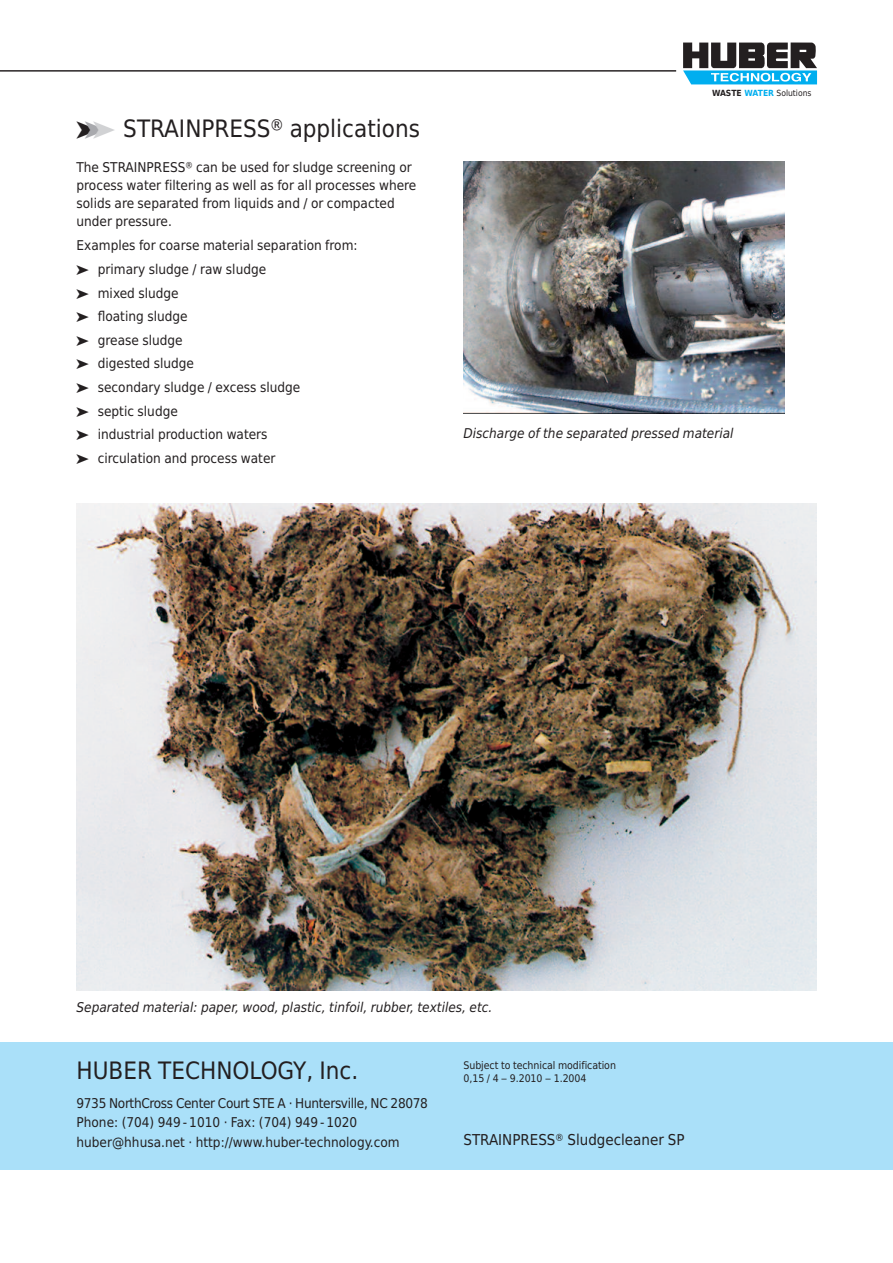
<style>
.page{position:relative;width:893px;height:1263px;background:#fff}
.page>*{position:absolute;margin:0;border:0;box-sizing:border-box;transform-origin:0 0}
.t1{font:24px "Huber Tec";color:#231f20}
.t2{font:15px "Huber Tec";color:#231f20}
.t3{font:13.5px/23.7px "Huber Tec";color:#231f20}
.t4{font:italic 13.5px "Huber Tec";color:#231f20}
.t5{font:10.5px/13.5px "Huber Tec";letter-spacing:-.005em;color:#231f20}
.t6{font:8.55px "Huber Tec";color:#231f20}
.s1{color:#a8a9ad}
.s2{color:#d1d2d4}
.s3{font-weight:700}
.s4{font-weight:700;color:#00aeef}
</style>
<div class="page">
<svg style="left:683px;top:43px;width:134px;height:41px"></svg>
<hr style="left:0;top:71px;width:676px;height:1px;background:#231f20">
<div style="left:0;top:1042px;width:893px;height:127px;background:#aae0f9"></div>
<img style="left:77px;top:504px;width:739px;height:487px">
<img style="left:463px;top:162px;width:321px;height:252px">
<h1 class="t1" style="left:77px;top:115px;width:345px">➤<span class="s1">➤</span><span class="s2">➤</span> STRAINPRESS® applications</h1>
<p class="t3" style="left:77px;top:158px;width:341px;line-height:18px">The STRAINPRESS® can be used for sludge screening or process water filtering as well as for all processes where solids are separated from liquids and / or compacted under pressure.</p>
<p class="t3" style="left:77px;top:234px;width:283px">Examples for coarse material separation from: ➤ primary sludge / raw sludge<br>➤ mixed sludge<br>➤ floating sludge<br>➤ grease sludge<br>➤ digested sludge<br>➤ secondary sludge / excess sludge<br>➤ septic sludge<br>➤ industrial production waters<br>➤ circulation and process water</p>
<p class="t6" style="left:712px;top:86px;width:101px"><span class="s3">WASTE</span> <span class="s4">WATER</span> Solutions</p>
<p class="t4" style="left:463px;top:425px;width:272px">Discharge of the separated pressed material</p>
<p class="t4" style="left:77px;top:999px;width:417px">Separated material: paper, wood, plastic, tinfoil, rubber, textiles, etc.</p>
<h1 class="t1" style="left:77px;top:1057px;width:283px">HUBER TECHNOLOGY, Inc.</h1>
<p class="t3" style="left:77px;top:1093px;width:353px;line-height:19.5px">9735 NorthCross Center Court STE A · Huntersville, NC 28078<br>Phone: (704) 949 -1010 · Fax: (704) 949 -1020 huber@hhusa.net · http://www.huber-technology.com</p>
<p class="t5" style="left:463px;top:1058px;width:154px">Subject to technical modification<br>0,15 / 4 – 9.2010 – 1.2004</p>
<p class="t2" style="left:463px;top:1131px;width:222px">STRAINPRESS® Sludgecleaner SP</p>
</div>
